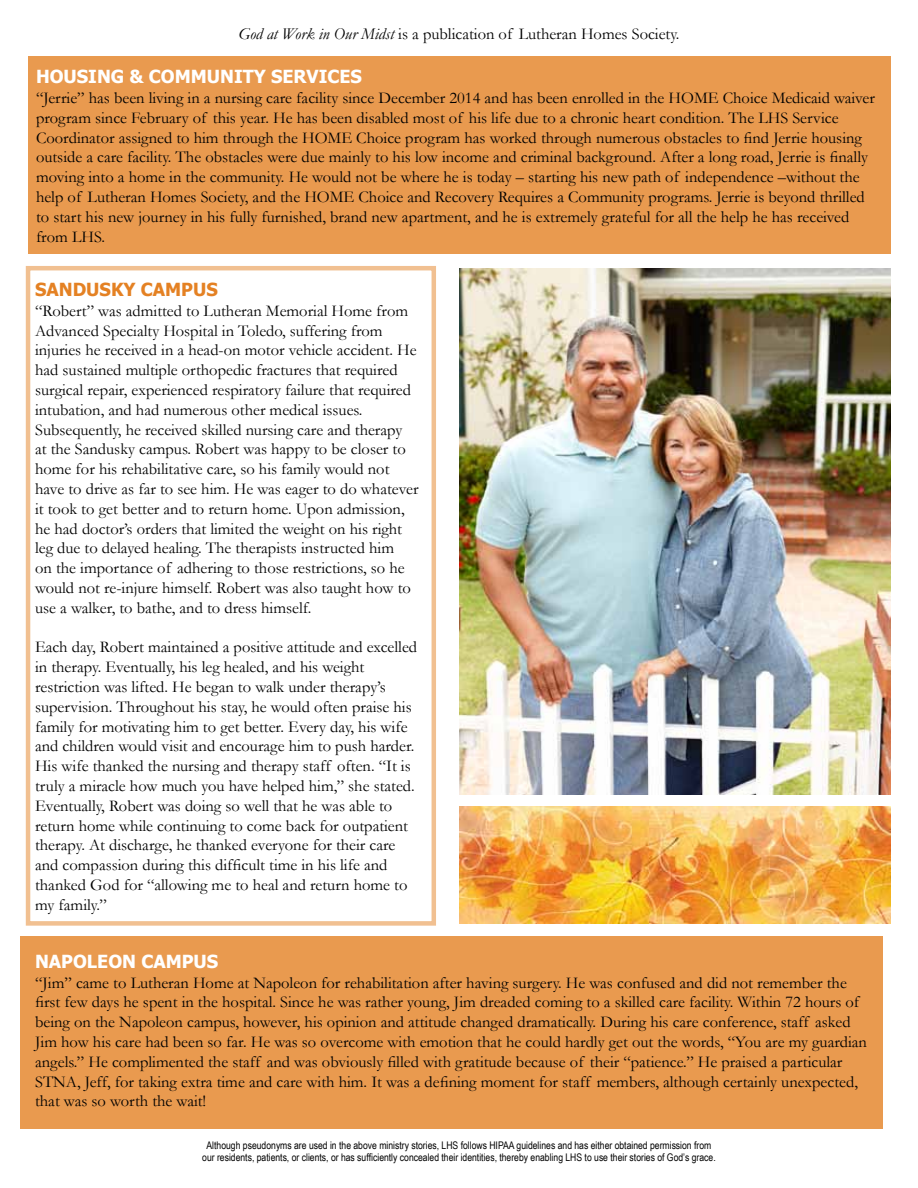
<style>
.page{position:relative;width:918px;height:1188px;background:#fff}
.page>*{position:absolute;margin:0;border:0;box-sizing:border-box;transform-origin:0 0}
.t1{font:700 18px "Tahoma";color:#fff}
.t2{font:700 18px "Tahoma";color:#e48123}
.t3{font:16.5px/19.8px "Garamond";color:#000}
.t4{font:10.5px/12.6px "Arial Narrow";color:#000;text-align:center}
.s1{font-style:italic}
</style>
<div class="page">
<div style="left:20px;top:936px;width:863px;height:192px;background:#e99a4f"></div>
<div style="left:26px;top:266px;width:410px;height:660px;border:4px solid #f1c091"></div>
<div style="left:28px;top:56px;width:863px;height:198px;background:#e99a4f"></div>
<img style="left:460px;top:268px;width:431px;height:527px">
<img style="left:460px;top:806px;width:431px;height:117px">
<p class="t3" style="left:238px;top:24px;width:443px"><span class="s1">God at Work in Our Midst</span> is a publication of Lutheran Homes Society.</p>
<p class="t1" style="left:36px;top:64px;width:327px">HOUSING &amp; COMMUNITY SERVICES</p>
<p class="t3" style="left:36px;top:88px;width:840px">“Jerrie” has been living in a nursing care facility since December 2014 and has been enrolled in the HOME Choice Medicaid waiver program since February of this year. He has been disabled most of his life due to a chronic heart condition. The LHS Service Coordinator assigned to him through the HOME Choice program has worked through numerous obstacles to find Jerrie housing outside a care facility. The obstacles were due mainly to his low income and criminal background. After a long road, Jerrie is finally moving into a home in the community. He would not be where he is today – starting his new path of independence –without the help of Lutheran Homes Society, and the HOME Choice and Recovery Requires a Community programs. Jerrie is beyond thrilled to start his new journey in his fully furnished, brand new apartment, and he is extremely grateful for all the help he has received from LHS.</p>
<p class="t2" style="left:35px;top:277px;width:184px">SANDUSKY CAMPUS</p>
<p class="t3" style="left:35px;top:300px;width:385px">“Robert” was admitted to Lutheran Memorial Home from Advanced Specialty Hospital in Toledo, suffering from injuries he received in a head-on motor vehicle accident. He had sustained multiple orthopedic fractures that required surgical repair, experienced respiratory failure that required intubation, and had numerous other medical issues.<br>Subsequently, he received skilled nursing care and therapy<br>at the Sandusky campus. Robert was happy to be closer to home for his rehabilitative care, so his family would not have to drive as far to see him. He was eager to do whatever it took to get better and to return home. Upon admission, he had doctor’s orders that limited the weight on his right leg due to delayed healing. The therapists instructed him<br>on the importance of adhering to those restrictions, so he would not re-injure himself. Robert was also taught how to use a walker, to bathe, and to dress himself.</p>
<p class="t3" style="left:35px;top:637px;width:384px">Each day, Robert maintained a positive attitude and excelled in therapy. Eventually, his leg healed, and his weight restriction was lifted. He began to walk under therapy’s supervision. Throughout his stay, he would often praise his family for motivating him to get better. Every day, his wife and children would visit and encourage him to push harder.<br>His wife thanked the nursing and therapy staff often. “It is truly a miracle how much you have helped him,” she stated.<br>Eventually, Robert was doing so well that he was able to return home while continuing to come back for outpatient therapy. At discharge, he thanked everyone for their care and compassion during this difficult time in his life and thanked God for “allowing me to heal and return home to my family.”</p>
<p class="t1" style="left:35px;top:949px;width:185px">NAPOLEON CAMPUS</p>
<p class="t3" style="left:35px;top:972px;width:833px">“Jim” came to Lutheran Home at Napoleon for rehabilitation after having surgery. He was confused and did not remember the first few days he spent in the hospital. Since he was rather young, Jim dreaded coming to a skilled care facility. Within 72 hours of being on the Napoleon campus, however, his opinion and attitude changed dramatically. During his care conference, staff asked Jim how his care had been so far. He was so overcome with emotion that he could hardly get out the words, “You are my guardian angels.” He complimented the staff and was obviously filled with gratitude because of their “patience.” He praised a particular STNA, Jeff, for taking extra time and care with him. It was a defining moment for staff members, although certainly unexpected, that was so worth the wait!</p>
<p class="t4" style="left:202px;top:1138px;width:515px">Although pseudonyms are used in the above ministry stories, LHS follows HIPAA guidelines and has either obtained permission from our residents, patients, or clients, or has sufficiently concealed their identities, thereby enabling LHS to use their stories of God’s grace.</p>
</div>
